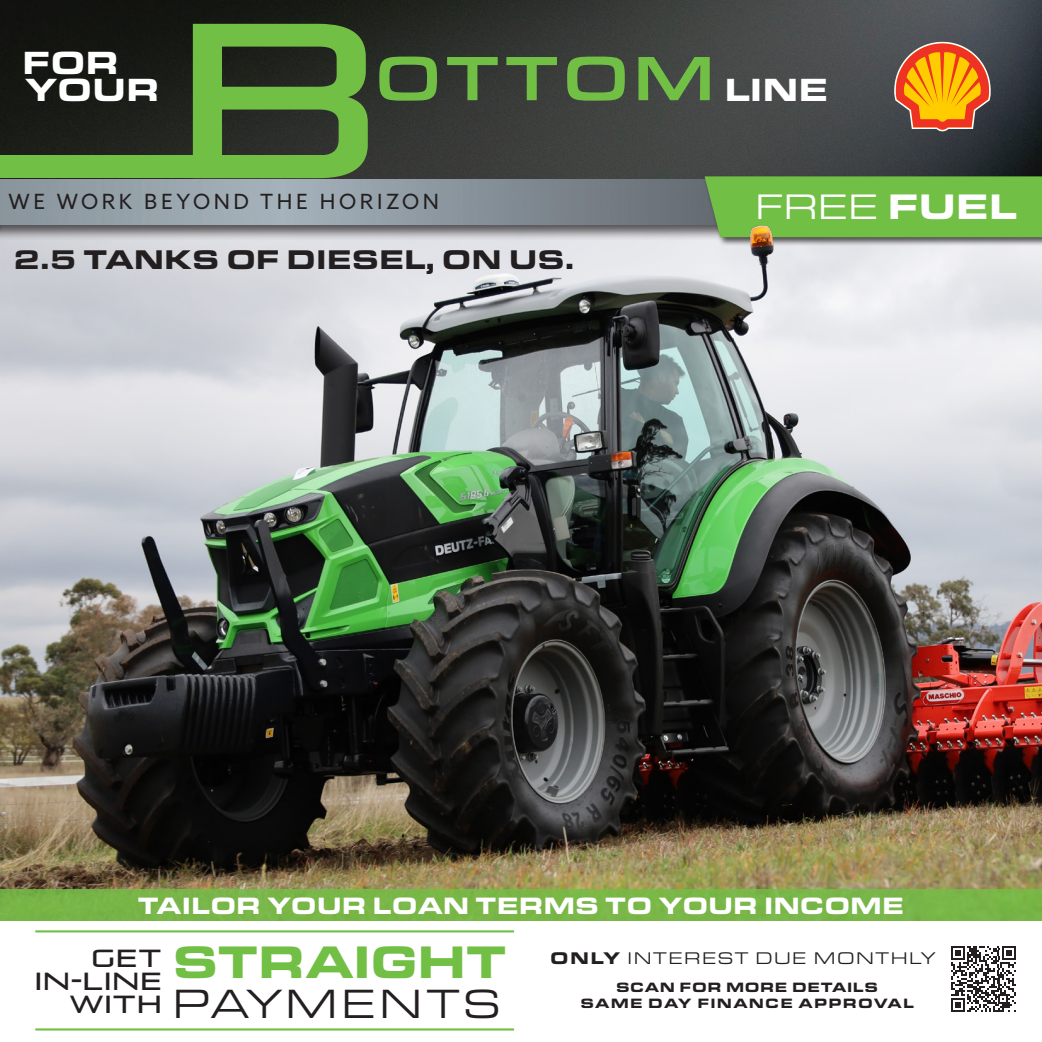
<style>
.page{position:relative;width:1042px;height:1042px;background:#fff}
.page>*{position:absolute;margin:0;border:0;box-sizing:border-box;transform-origin:0 0}
.t1{font:219.1px "Pirulen Rg";color:#71bf44}
.t2{font:500 64.75px "Eurostile Ext";letter-spacing:.07em;color:#71bf44}
.t3{font:900 47.25px "Eurostile Ext";letter-spacing:-.01em;color:#71bf44}
.t4{font:42.35px "Eurostile Ext";letter-spacing:.08em;color:#231f20}
.t5{font:36.75px "Eurostile Ext";color:#fff}
.t6{font:900 33.25px "Eurostile Ext";color:#fff}
.t7{font:900 28px "Eurostile Ext";color:#231f20}
.t8{font:24.68px/23.1px "Pirulen Rg";letter-spacing:.07em;color:#231f20;text-align:right}
.t9{font:900 24.5px "Eurostile Ext";color:#fff}
.t10{font:21px "Azo Sans";letter-spacing:.17em;color:#231f20}
.t11{font:17.5px "Eurostile Ext";letter-spacing:.08em;color:#231f20}
.t12{font:900 14px "Eurostile Ext";letter-spacing:.07em;color:#231f20}
.t13{font:900 14px "Eurostile Ext";letter-spacing:.04em;color:#231f20}
.s1{font-weight:900}
</style>
<div class="page">
<img style="left:0;top:241px;width:1042px;height:648px">
<hr style="left:0;top:219px;width:4px;height:79px;background:#cacdd4">
<div style="left:0;top:175px;width:834px;height:66px;background:#231f20;opacity:.75"></div>
<img style="left:0;top:178px;width:703px;height:46px">
<div style="left:0;top:889px;width:1042px;height:31px;background:#79b648"></div>
<hr style="left:35px;top:930px;width:479px;height:2px;background:#71bf44">
<hr style="left:35px;top:1028px;width:479px;height:2px;background:#71bf44">
<img style="left:0;top:0;width:1042px;height:178px">
<div style="left:703px;top:174px;width:339px;height:72px;background:#231f20;opacity:.75"></div>
<div style="left:704px;top:176px;width:338px;height:61px;background:#71bf44"></div>
<svg style="left:894px;top:42px;width:96px;height:89px;background:#cf7d29"></svg>
<img style="left:743px;top:224px;width:36px;height:43px">
<div style="left:0;top:155px;width:324px;height:23px;background:#71bf44"></div>
<svg style="left:951px;top:946px;width:65px;height:66px"></svg>
<p class="t6" style="left:22px;top:38px;width:98px">FOR</p>
<p class="t6" style="left:25px;top:65px;width:136px">YOUR</p>
<p class="t1" style="left:179px;top:-32px;width:204px">B</p>
<p class="t2" style="left:375px;top:32px;width:342px">OTTOM</p>
<p class="t10" style="left:9px;top:188px;width:432px">WE WORK BEYOND THE HORIZON</p>
<p class="t7" style="left:14px;top:239px;width:562px">2.5 TANKS OF DIESEL, ON US.</p>
<p class="t6" style="left:724px;top:65px;width:106px">LINE</p>
<p class="t5" style="left:755px;top:181px;width:263px">FREE <span class="s1">FUEL</span></p>
<p class="t9" style="left:138px;top:887px;width:767px">TAILOR YOUR LOAN TERMS TO YOUR INCOME</p>
<p class="t11" style="left:550px;top:946px;width:386px"><span class="s1">ONLY</span> INTEREST DUE MONTHLY</p>
<p class="t13" style="left:616px;top:977px;width:264px">SCAN FOR MORE DETAILS</p>
<p class="t12" style="left:580px;top:993px;width:335px">SAME DAY FINANCE APPROVAL</p>
<p class="t3" style="left:172px;top:926px;width:335px">STRAIGHT</p>
<p class="t4" style="left:172px;top:974px;width:330px">PAYMENTS</p>
<p class="t8" style="left:35px;top:946px;width:127px">GET<br>IN-LINE<br>WITH</p>
</div>
